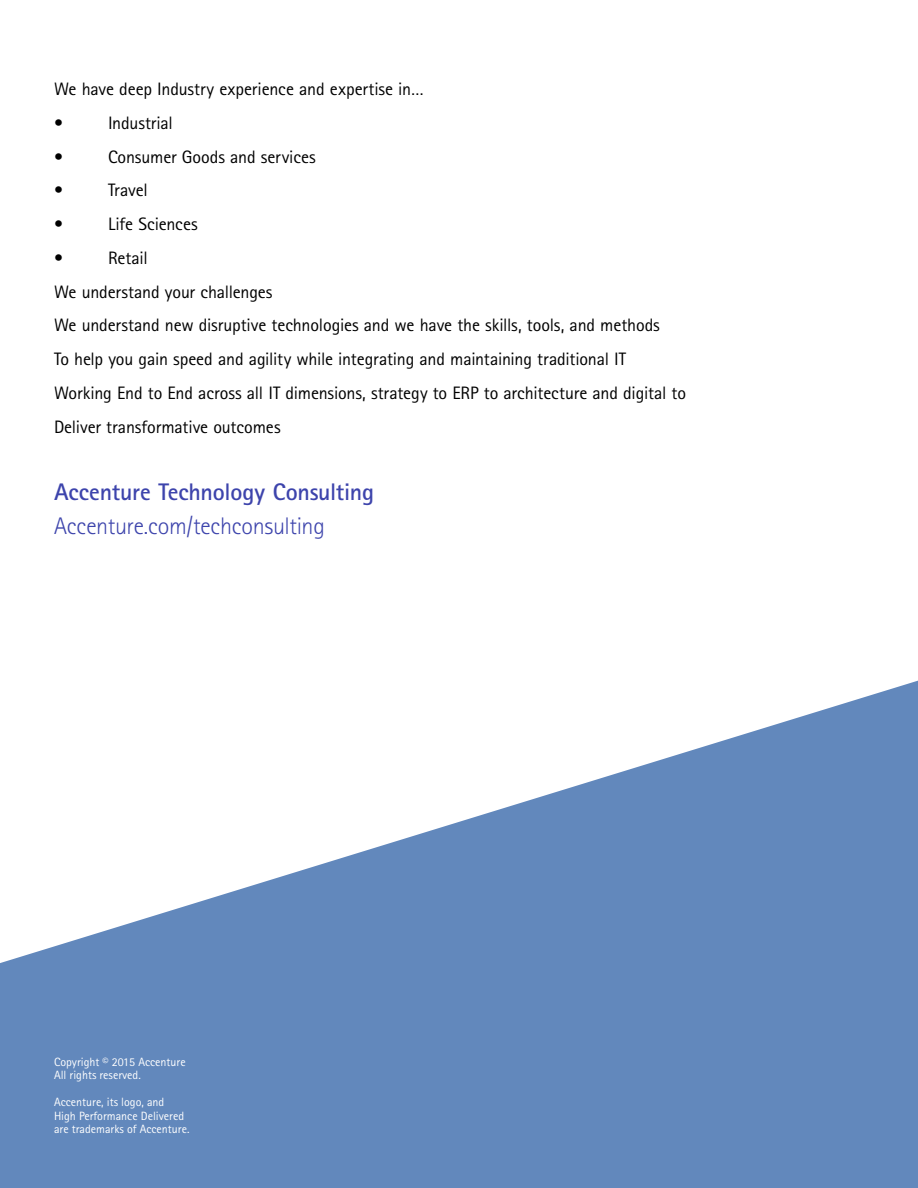
<style>
.page{position:relative;width:918px;height:1188px;background:#fff}
.page>*{position:absolute;margin:0;border:0;box-sizing:border-box;transform-origin:0 0}
.t1{font:700 24px "Rotis Sans Seriffor ACN";letter-spacing:-.01em;color:#3d44ac}
.t2{font:300 24px "Rotis Sans Seriffor ACN";letter-spacing:-.01em;color:#3d44ac}
.t3{font:18px/33.8px "Rotis Sans Seriffor ACN";letter-spacing:-.01em;color:#000}
.t4{font:12px/13.5px "Rotis Sans Seriffor ACN";color:#fff}
</style>
<div class="page">
<svg style="left:0;top:681px;width:918px;height:507px;fill:#6288bc"></svg>
<p class="t3" style="left:54px;top:72px;width:371px">We have deep Industry experience and expertise in… •</p>
<p class="t3" style="left:108px;top:106px;width:66px">Industrial</p>
<p class="t3" style="left:54px;top:140px;width:10px">•</p>
<p class="t3" style="left:108px;top:140px;width:209px">Consumer Goods and services</p>
<p class="t3" style="left:54px;top:174px;width:10px">•</p>
<p class="t3" style="left:108px;top:174px;width:41px">Travel</p>
<p class="t3" style="left:54px;top:207px;width:10px">•</p>
<p class="t3" style="left:108px;top:207px;width:91px">Life Sciences</p>
<p class="t3" style="left:54px;top:241px;width:10px">•</p>
<p class="t3" style="left:54px;top:241px;width:634px;text-indent:54px">Retail<br>We understand your challenges<br>We understand new disruptive technologies and we have the skills, tools, and methods<br>To help you gain speed and agility while integrating and maintaining traditional IT Working End to End across all IT dimensions, strategy to ERP to architecture and digital to Deliver transformative outcomes</p>
<h1 class="t1" style="left:54px;top:477px;width:322px">Accenture Technology Consulting</h1>
<h1 class="t2" style="left:54px;top:512px;width:272px">Accenture.com/techconsulting</h1>
<p class="t4" style="left:54px;top:1055px;width:133px">Copyright © 2015 Accenture<br>All rights reserved.</p>
<p class="t4" style="left:54px;top:1095px;width:137px">Accenture, its logo, and<br>High Performance Delivered are trademarks of Accenture.</p>
</div>
